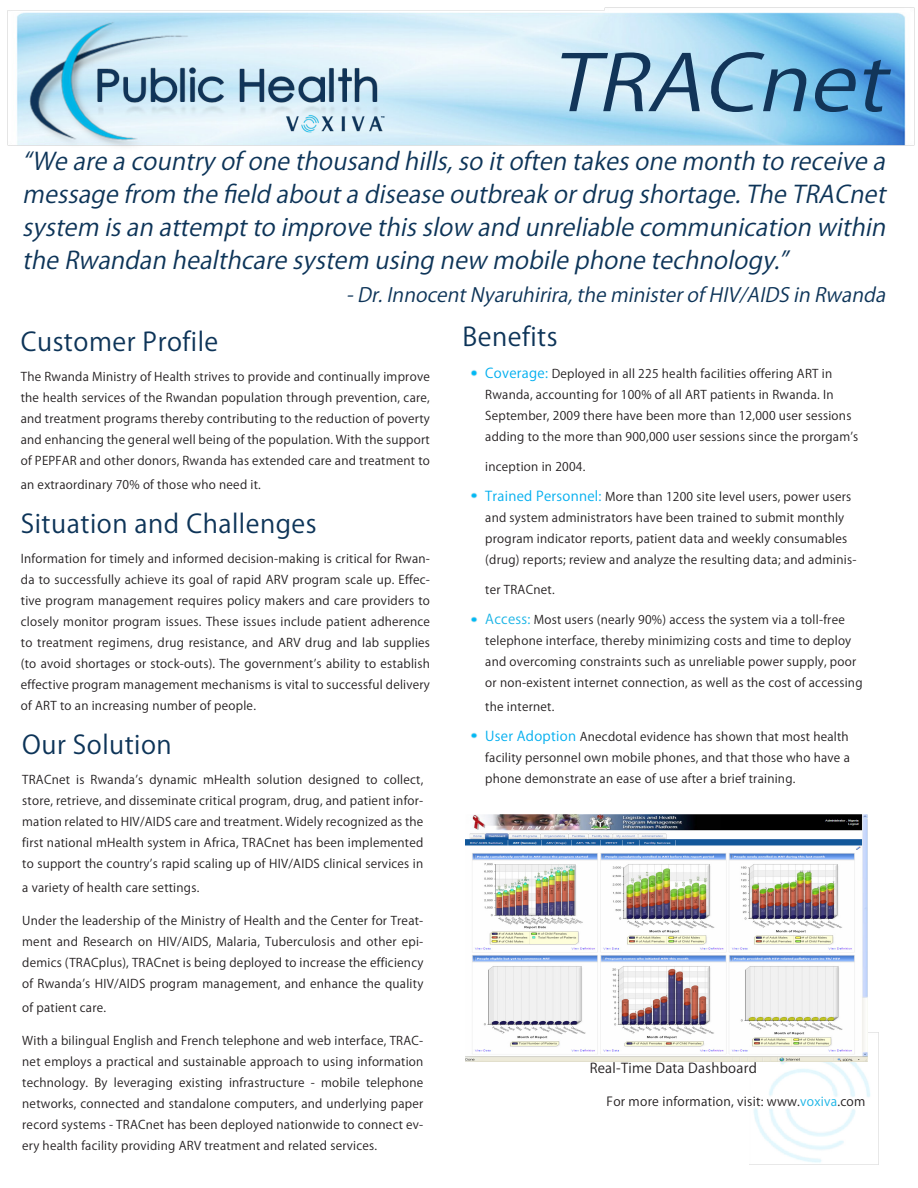
<style>
.page{position:relative;width:918px;height:1188px;background:#fff}
.page>*{position:absolute;margin:0;border:0;box-sizing:border-box;transform-origin:0 0}
.Paragraph_Style_2{font:italic 76.5px "Koz Go Pro";color:#123559;scale:1.12 1}
.t1{font:25.5px "Koz Go Pro";letter-spacing:.02em;color:#0d3458}
.Paragraph_Style_2-2{font:italic 24px/33px "Koz Go Pro";color:#0d3458;text-align:justify}
.Paragraph_Style_2-3{font:italic 19.5px "Koz Go Pro";color:#0d3458}
.t2{font:13.5px "Koz Go Pro";letter-spacing:.02em;color:#231f20}
.t3{font:12.45px "Koz Go Pro";letter-spacing:.02em;color:#231f20}
.t4{font:12px/21px "Koz Go Pro";letter-spacing:.02em;color:#231f20;text-align:justify}
.s1{font-size:13.5px;color:#00aeef}
.s2{font-size:13.5px;color:#1ab4e6}
.s3{color:#1ab4e6}
</style>
<div class="page">
<svg style="left:471px;top:370px;width:6px;height:6px"></svg>
<svg style="left:471px;top:493px;width:6px;height:6px"></svg>
<svg style="left:471px;top:617px;width:6px;height:5px"></svg>
<svg style="left:471px;top:733px;width:6px;height:6px"></svg>
<img style="left:749px;top:1032px;width:129px;height:133px">
<img style="left:465px;top:814px;width:403px;height:248px">
<img style="left:8px;top:8px;width:907px;height:137px">
<img style="left:19px;top:15px;width:399px;height:131px">
<p class="Paragraph_Style_2" style="left:550px;top:34px;width:320px">TRACnet</p>
<p class="Paragraph_Style_2-2" style="left:22px;top:146px;width:871px">“We are a country of one thousand hills,so itoften takesone month to receive a message from the field abouta disease outbreak ordrug shortage.The TRACnet system isan attemptto improve thisslow and unreliable communication within the Rwandan healthcare system using new mobile phone technology.”</p>
<p class="Paragraph_Style_2-3" style="left:346px;top:283px;width:545px">-Dr.InnocentNyaruhirira,the ministerof HIV/AIDS in Rwanda</p>
<p class="t1" style="left:462px;top:320px;width:97px">Benefits</p>
<p class="t4" style="left:485px;top:364px;width:375px;text-align:left"><span class="s1">Coverage:</span> Deployed in all 225 health facilities offering ART in Rwanda, accounting for 100% of all ART patients in Rwanda. In September, 2009 there have been more than 12,000 user sessions adding to the more than 900,000 user sessions since the prorgam’s</p>
<p class="t4" style="left:485px;top:457px;width:102px">inception in 2004.</p>
<p class="t4" style="left:485px;top:487px;width:373px;text-align:left"><span class="s1">Trained Personnel:</span> More than 1200 site level users, power users and system administrators have been trained to submit monthly program indicator reports, patient data and weekly consumables (drug) reports; review and analyze the resulting data; and adminis-</p>
<p class="t4" style="left:485px;top:580px;width:71px">ter TRACnet.</p>
<p class="t4" style="left:485px;top:610px;width:379px;text-align:left"><span class="s2">Access:</span> Most users (nearly 90%) access the system via a toll-free telephone interface, thereby minimizing costs and time to deploy and overcoming constraints such as unreliable power supply, poor or non-existent internet connection, as well as the cost of accessing</p>
<p class="t4" style="left:485px;top:697px;width:71px">the internet.</p>
<p class="t4" style="left:485px;top:727px;width:366px"><span class="s1">User Adoption</span> Anecdotal evidence has shown that most health facility personnel own mobile phones, and that those who have a phone demonstrate an ease of use after a brief training.</p>
<p class="t1" style="left:21px;top:325px;width:199px">Customer Profile</p>
<p class="t4" style="left:21px;top:366px;width:411px">The Rwanda Ministry of Health strives to provide and continually improve the health services of the Rwandan population through prevention, care, and treatment programs thereby contributing to the reduction of poverty and enhancing the general well being of the population. With the support of PEPFAR and other donors, Rwanda has extended care and treatment to</p>
<p class="t4" style="left:21px;top:474px;width:242px">an extraordinary 70% of those who need it.</p>
<p class="t1" style="left:21px;top:507px;width:297px">Situation and Challenges</p>
<p class="t4" style="left:21px;top:549px;width:411px">Information for timely and informed decision-making is critical for Rwan&shy;da to successfully achieve its goal of rapid ARV program scale up. Effec&shy;tive program management requires policy makers and care providers to closely monitor program issues. These issues include patient adherence to treatment regimens, drug resistance, and ARV drug and lab supplies (to avoid shortages or stock-outs). The government’s ability to establish effective program management mechanisms is vital to successful delivery of ART to an increasing number of people.</p>
<p class="t1" style="left:22px;top:728px;width:151px">Our Solution</p>
<p class="t4" style="left:22px;top:770px;width:403px">TRACnet is Rwanda’s dynamic mHealth solution designed to collect, store, retrieve, and disseminate critical program, drug, and patient infor&shy;mation related to HIV/AIDS care and treatment. Widely recognized as the first national mHealth system in Africa, TRACnet has been implemented to support the country’s rapid scaling up of HIV/AIDS clinical services in</p>
<p class="t4" style="left:22px;top:878px;width:179px">a variety of health care settings.</p>
<p class="t4" style="left:22px;top:911px;width:403px">Under the leadership of the Ministry of Health and the Center for Treat&shy;ment and Research on HIV/AIDS, Malaria, Tuberculosis and other epi&shy;demics (TRACplus), TRACnet is being deployed to increase the efficiency of Rwanda’s HIV/AIDS program management, and enhance the quality</p>
<p class="t4" style="left:22px;top:998px;width:85px">of patient care.</p>
<p class="t4" style="left:22px;top:1031px;width:403px">With a bilingual English and French telephone and web interface, TRAC&shy;net employs a practical and sustainable approach to using information technology. By leveraging existing infrastructure - mobile telephone networks, connected and standalone computers, and underlying paper record systems - TRACnet has been deployed nationwide to connect ev&shy;ery health facility providing ARV treatment and related services.</p>
<p class="t2" style="left:590px;top:1060px;width:169px">Real-Time Data Dashboard</p>
<p class="t3" style="left:607px;top:1093px;width:260px">For more information, visit: www.<span class="s3">voxiva</span>.com</p>
</div>
